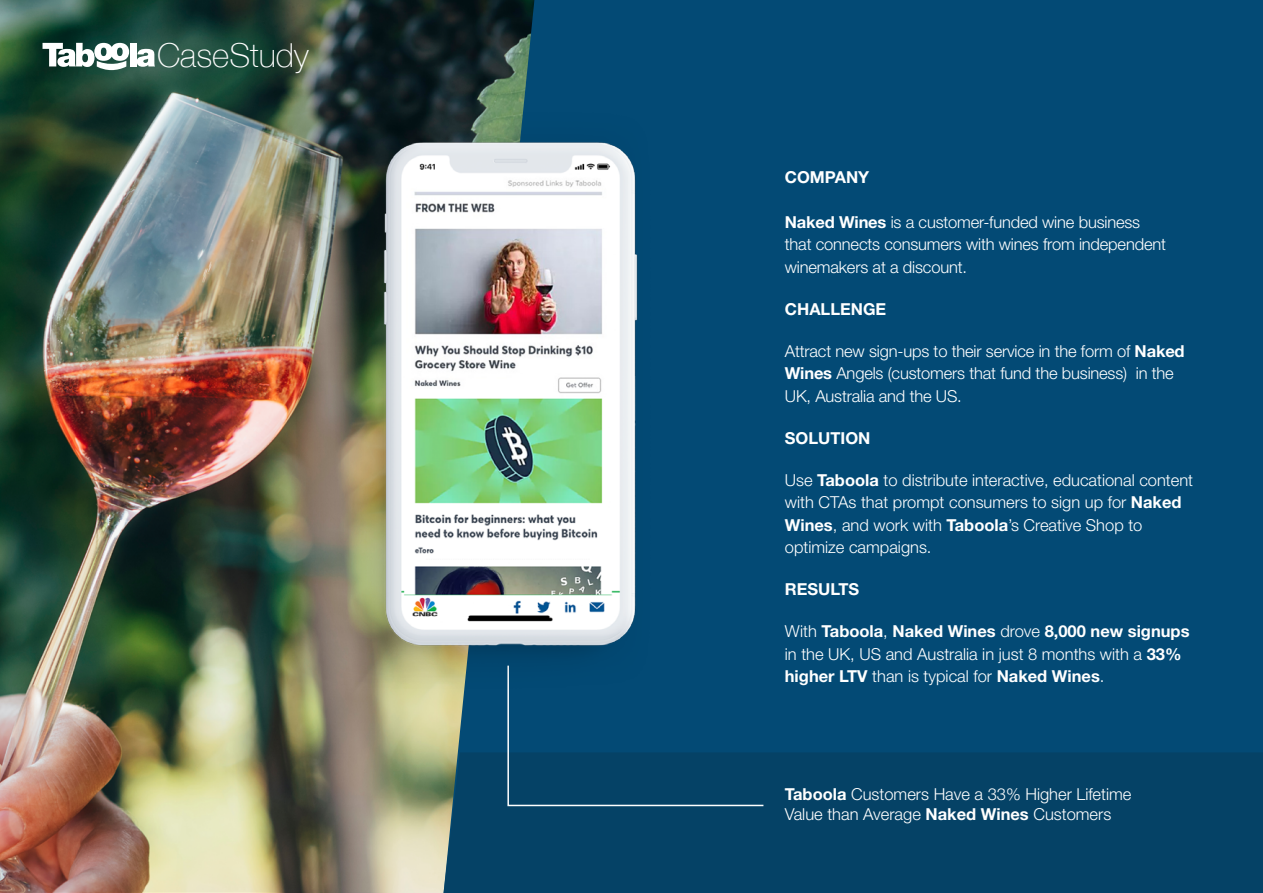
<style>
.page{position:relative;width:1263px;height:893px;background:#fff}
.page>*{position:absolute;margin:0;border:0;box-sizing:border-box;transform-origin:0 0}
.t1{font:100 33px "Helvetica Neue";color:#fff}
.t2{font:300 16.5px/22.5px "Helvetica Neue LT Std";color:#fff}
.t3{font:700 16.5px "Helvetica Neue LT Std";color:#fff}
.s1{font-weight:700}
</style>
<div class="page">
<img style="left:0;top:0;width:443px;height:893px">
<div style="left:443px;top:0;width:820px;height:752px;background:#034a75"></div>
<div style="left:443px;top:752px;width:820px;height:141px;background:#054266"></div>
<svg style="left:507px;top:664px;width:258px;height:143px;background:#09496e"></svg>
<div style="left:130px;top:43px;width:6px;height:23px;background:#fff"></div>
<svg style="left:137px;top:49px;width:18px;height:18px"></svg>
<svg style="left:43px;top:43px;width:86px;height:27px"></svg>
<img style="left:257px;top:98px;width:504px;height:624px">
<h1 class="t1" style="left:157px;top:30px;width:153px">CaseStudy</h1>
<p class="t3" style="left:785px;top:167px;width:86px">COMPANY</p>
<p class="t2" style="left:785px;top:210px;width:383px"><span class="s1">Naked Wines</span> is a customer-funded wine business that connects consumers with wines from independent winemakers at a discount.</p>
<p class="t3" style="left:785px;top:299px;width:103px">CHALLENGE</p>
<p class="t2" style="left:785px;top:339px;width:401px">Attract new sign-ups to their service in the form of <span class="s1">Naked<br>Wines</span> Angels (customers that fund the business) in the<br>UK, Australia and the US.</p>
<p class="t3" style="left:785px;top:428px;width:87px">SOLUTION</p>
<p class="t2" style="left:785px;top:468px;width:410px">Use <span class="s1">Taboola</span> to distribute interactive, educational content with CTAs that prompt consumers to sign up for <span class="s1">Naked Wines</span>, and work with <span class="s1">Taboola</span>’s Creative Shop to optimize campaigns.</p>
<p class="t3" style="left:785px;top:579px;width:76px">RESULTS</p>
<p class="t2" style="left:785px;top:620px;width:406px">With <span class="s1">Taboola</span>, <span class="s1">Naked Wines</span> drove <span class="s1">8,000 new signups </span>in the UK, US and Australia in just 8 months with a <span class="s1">33% higher LTV</span> than is typical for <span class="s1">Naked Wines</span>.</p>
<p class="t2" style="left:785px;top:784px;width:348px;line-height:19.8px"><span class="s1">Taboola</span> Customers Have a 33% Higher Lifetime<br>Value than Average <span class="s1">Naked Wines</span> Customers</p>
</div>
